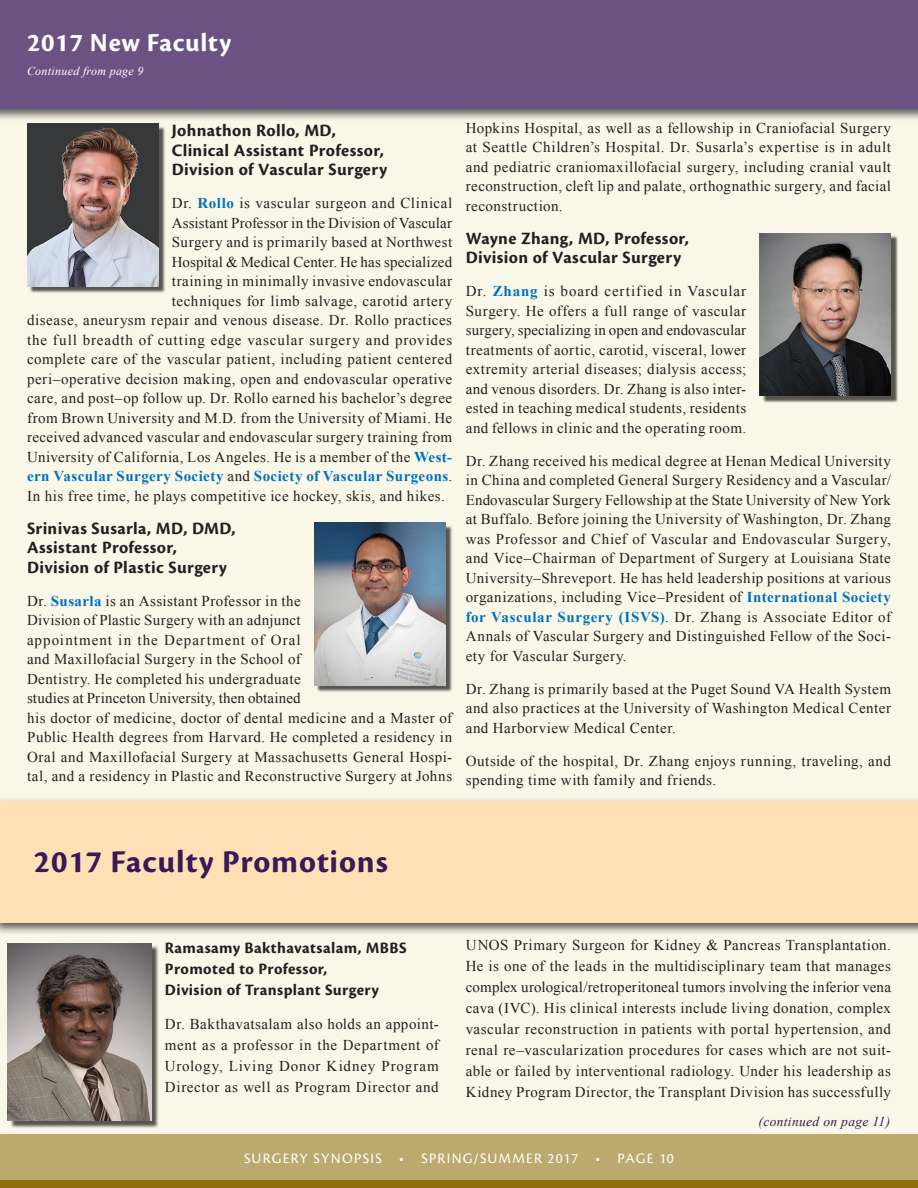
<style>
.page{position:relative;width:918px;height:1188px;background:#f9f7e7}
.page>*{position:absolute;margin:0;border:0;box-sizing:border-box;transform-origin:0 0}
.Main_Page_Cont_Heade{font:700 33px "Cronos Pro";letter-spacing:.025em;color:#3b185a}
.Main_Page_Cont_Heade-2{font:700 27px "Cronos Pro";letter-spacing:.025em;color:#fff}
.Main_Body_Style{font:700 18px/19.5px "Cronos Pro";letter-spacing:.02em;color:#231f20}
.Main_Body_Style-2{font:700 16.5px/21px "Cronos Pro";letter-spacing:.025em;color:#231f20}
.Main_Body_Style-3{font:15px/19.5px "Times New Roman";letter-spacing:.03em;color:#231f20;text-align:justify}
.Main_Body_Style-4{font:700 15px "Times New Roman";letter-spacing:.03em;color:#0070c0}
.Main_Body_Style-5{font:15px "Times New Roman";letter-spacing:.055em;color:#231f20}
.Main_Body_Style-6{font:15px "Times New Roman";letter-spacing:.005em;color:#231f20}
.t1{font:15px "Cronos Pro";letter-spacing:.085em;color:#fff}
.Main_Body_Style-7{font:15px "Times New Roman";letter-spacing:.01em;color:#231f20}
.t2{font:italic 13.5px "Times New Roman";letter-spacing:.025em;color:#3b185a}
.Main_Page_Cont_Sub_H{font:italic 12px "Times New Roman";letter-spacing:.025em;color:#fff}
.s1{font-weight:700;color:#0070c0}
.s2{font-weight:400;color:#231f20}
</style>
<div class="page">
<div style="left:0;top:1134px;width:918px;height:54px;background:#bba96d"></div>
<div style="left:0;top:1180px;width:918px;height:8px;background:#8e6f0c"></div>
<div style="left:0;top:0;width:918px;height:121px;background:#231f20;opacity:.75"></div>
<div style="left:0;top:0;width:918px;height:108px;background:#6c5283"></div>
<div style="left:316px;top:525px;width:136px;height:168px;background:#231f20;opacity:.75"></div>
<img style="left:314px;top:523px;width:132px;height:162px">
<div style="left:29px;top:126px;width:136px;height:168px;background:#231f20;opacity:.75"></div>
<img style="left:27px;top:124px;width:131px;height:162px">
<div style="left:762px;top:235px;width:136px;height:168px;background:#231f20;opacity:.75"></div>
<img style="left:760px;top:233px;width:131px;height:163px">
<div style="left:0;top:798px;width:918px;height:138px;background:#231f20;opacity:.75"></div>
<div style="left:0;top:801px;width:918px;height:122px;background:#fde1b5"></div>
<div style="left:10px;top:945px;width:149px;height:183px;background:#231f20;opacity:.75"></div>
<img style="left:8px;top:943px;width:143px;height:178px">
<p class="Main_Page_Cont_Heade-2" style="left:27px;top:27px;width:206px">2017 New Faculty</p>
<p class="Main_Page_Cont_Sub_H" style="left:27px;top:62px;width:118px">Continued from page 9</p>
<p class="Main_Body_Style" style="left:172px;top:121px;width:217px">Johnathon Rollo, MD,<br>Clinical Assistant Professor,<br>Division of Vascular Surgery</p>
<p class="Main_Body_Style-3" style="left:172px;top:193px;width:282px">Dr. <span class="s1">Rollo</span> is vascular surgeon and Clinical</p>
<p class="Main_Body_Style-6" style="left:172px;top:213px;width:282px">Assistant Professor in the Division of Vascular</p>
<p class="Main_Body_Style-3" style="left:172px;top:232px;width:282px">Surgery and is primarily based at Northwest</p>
<p class="Main_Body_Style-7" style="left:172px;top:252px;width:282px">Hospital &amp; Medical Center. He has specialized</p>
<p class="Main_Body_Style-3" style="left:172px;top:271px;width:282px">training in minimally invasive endovascular</p>
<p class="Main_Body_Style-3" style="left:172px;top:291px;width:282px">techniques for limb salvage, carotid artery</p>
<p class="Main_Body_Style-3" style="left:27px;top:310px;width:427px">disease, aneurysm repair and venous disease. Dr. Rollo practices</p>
<p class="Main_Body_Style-5" style="left:27px;top:330px;width:427px">the full breadth of cutting edge vascular surgery and provides</p>
<p class="Main_Body_Style-3" style="left:27px;top:349px;width:427px">complete care of the vascular patient, including patient centered</p>
<p class="Main_Body_Style-3" style="left:27px;top:369px;width:427px">peri–operative decision making, open and endovascular operative</p>
<p class="Main_Body_Style-3" style="left:27px;top:388px;width:427px">care, and post–op follow up. Dr. Rollo earned his bachelor’s degree</p>
<p class="Main_Body_Style-3" style="left:27px;top:408px;width:427px">from Brown University and M.D. from the University of Miami. He</p>
<p class="Main_Body_Style-3" style="left:27px;top:427px;width:427px">received advanced vascular and endovascular surgery training from</p>
<p class="Main_Body_Style-3" style="left:27px;top:447px;width:427px">University of California, Los Angeles. He is a member of the <span class="s1">West-</span></p>
<p class="Main_Body_Style-4" style="left:27px;top:466px;width:427px">ern Vascular Surgery Society <span class="s2">and</span> Society of Vascular Surgeons<span class="s2">.</span></p>
<p class="Main_Body_Style-3" style="left:27px;top:486px;width:419px">In his free time, he plays competitive ice hockey, skis, and hikes.</p>
<p class="Main_Body_Style" style="left:27px;top:519px;width:210px">Srinivas Susarla, MD, DMD,<br>Assistant Professor,<br>Division of Plastic Surgery</p>
<p class="Main_Body_Style-3" style="left:27px;top:591px;width:427px;text-align:left">Dr. <span class="s1">Susarla</span> is an Assistant Professor in the<br>Division of Plastic Surgery with an adnjunct<br>appointment in the Department of Oral<br>and Maxillofacial Surgery in the School of<br>Dentistry. He completed his undergraduate<br>studies at Princeton University, then obtained<br>his doctor of medicine, doctor of dental medicine and a Master of Public Health degrees from Harvard. He completed a residency in Oral and Maxillofacial Surgery at Massachusetts General Hospi&shy;tal, and a residency in Plastic and Reconstructive Surgery at Johns</p>
<p class="Main_Body_Style-3" style="left:466px;top:118px;width:427px">Hopkins Hospital, as well as a fellowship in Craniofacial Surgery at Seattle Children’s Hospital. Dr. Susarla’s expertise is in adult and pediatric craniomaxillofacial surgery, including cranial vault reconstruction, cleft lip and palate, orthognathic surgery, and facial reconstruction.</p>
<p class="Main_Body_Style" style="left:466px;top:229px;width:225px">Wayne Zhang, MD, Professor,<br>Division of Vascular Surgery</p>
<p class="Main_Body_Style-3" style="left:466px;top:281px;width:282px">Dr. <span class="s1">Zhang</span> is board certified in Vascular Surgery. He offers a full range of vascular surgery, specializing in open and endovascular treatments of aortic, carotid, visceral, lower extremity arterial diseases; dialysis access; and venous disorders. Dr. Zhang is also inter&shy;ested in teaching medical students, residents and fellows in clinic and the operating room.</p>
<p class="Main_Body_Style-3" style="left:466px;top:451px;width:427px">Dr. Zhang received his medical degree at Henan Medical University in China and completed General Surgery Residency and a Vascular/ Endovascular Surgery Fellowship at the State University of New York at Buffalo. Before joining the University of Washington, Dr. Zhang was Professor and Chief of Vascular and Endovascular Surgery, and Vice–Chairman of Department of Surgery at Louisiana State University–Shreveport. He has held leadership positions at various organizations, including Vice–President of <span class="s1">International Society for Vascular Surgery (ISVS)</span>. Dr. Zhang is Associate Editor of Annals of Vascular Surgery and Distinguished Fellow of the Soci&shy;ety for Vascular Surgery.</p>
<p class="Main_Body_Style-3" style="left:466px;top:679px;width:427px">Dr. Zhang is primarily based at the Puget Sound VA Health System and also practices at the University of Washington Medical Center and Harborview Medical Center.</p>
<p class="Main_Body_Style-3" style="left:466px;top:751px;width:427px">Outside of the hospital, Dr. Zhang enjoys running, traveling, and spending time with family and friends.</p>
<p class="Main_Page_Cont_Heade" style="left:34px;top:843px;width:356px">2017 Faculty Promotions</p>
<p class="Main_Body_Style-2" style="left:165px;top:937px;width:243px">Ramasamy Bakthavatsalam, MBBS<br>Promoted to Professor,<br>Division of Transplant Surgery</p>
<p class="Main_Body_Style-3" style="left:165px;top:1013px;width:275px;line-height:21px">Dr. Bakthavatsalam also holds an appoint&shy;ment as a professor in the Department of Urology, Living Donor Kidney Program Director as well as Program Director and</p>
<p class="Main_Body_Style-3" style="left:466px;top:934px;width:427px;line-height:21px">UNOS Primary Surgeon for Kidney &amp; Pancreas Transplantation.<br>He is one of the leads in the multidisciplinary team that manages complex urological/retroperitoneal tumors involving the inferior vena cava (IVC). His clinical interests include living donation, complex vascular reconstruction in patients with portal hypertension, and renal re–vascularization procedures for cases which are not suit&shy;able or failed by interventional radiology. Under his leadership as Kidney Program Director, the Transplant Division has successfully</p>
<p class="t2" style="left:759px;top:1112px;width:133px">(continued on page 11)</p>
<p class="t1" style="left:244px;top:1150px;width:431px">SURGERY SYNOPSIS • SPRING/SUMMER 2017 • PAGE 10</p>
</div>
